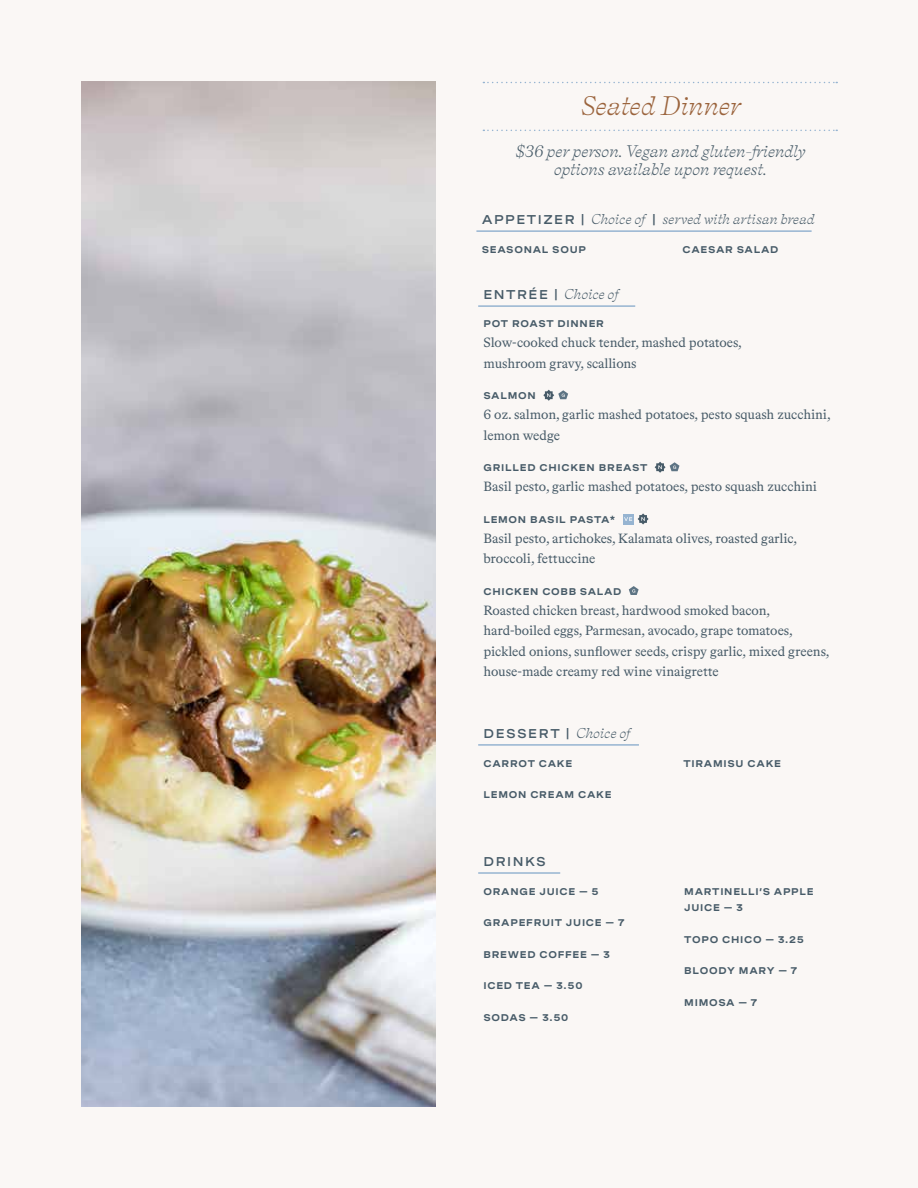
<style>
.page{position:relative;width:918px;height:1188px;background:#faf7f5}
.page>*{position:absolute;margin:0;border:0;box-sizing:border-box;transform-origin:0 0}
.t1{font:italic 24px "Self Modern";color:#9b643d}
.t2{font:italic 15px/18px "Self Modern";color:#475b68;text-align:center}
.t3{font:13.5px/20.2px "Bradford LL";color:#475b68}
.t4{font:italic 12.75px "Self Modern";letter-spacing:.01em;color:#475b68}
.t5{font:600 12.75px "Spezia Extended";letter-spacing:.115em;color:#475b68}
.t6{font:700 9.75px/16.5px "Spezia Extended";letter-spacing:.075em;color:#475b68}
.s1{font-family:"Spezia Extended";font-weight:600;font-style:normal}
.s2{font-family:"Self Modern";font-weight:400;font-style:italic}
</style>
<div class="page">
<svg style="left:483px;top:130px;width:354px;height:1px"></svg>
<svg style="left:483px;top:82px;width:354px;height:1px"></svg>
<hr style="left:476px;top:230px;width:336px;height:2px;background:#96b4d1">
<hr style="left:478px;top:744px;width:161px;height:2px;background:#96b4d1">
<svg style="left:543px;top:390px;width:25px;height:11px"></svg>
<svg style="left:655px;top:462px;width:24px;height:11px"></svg>
<div style="left:623px;top:514px;width:11px;height:10px;background:#96b4d1"></div>
<svg style="left:624px;top:517px;width:8px;height:4px"></svg>
<svg style="left:638px;top:513px;width:11px;height:11px"></svg>
<svg style="left:629px;top:586px;width:10px;height:9px"></svg>
<hr style="left:478px;top:305px;width:157px;height:2px;background:#96b4d1">
<img style="left:81px;top:81px;width:354px;height:1026px">
<hr style="left:478px;top:872px;width:82px;height:2px;background:#96b4d1">
<h1 class="t1" style="left:580px;top:87px;width:162px">Seated Dinner</h1>
<p class="t2" style="left:515px;top:142px;width:291px">$36 per person. Vegan and gluten-friendly options available upon request.</p>
<p class="t4" style="left:482px;top:209px;width:334px"><span class="s1">APPETIZER |</span> Choice of <span class="s1">|</span> served with artisan bread</p>
<p class="t6" style="left:482px;top:241px;width:106px">SEASONAL SOUP</p>
<p class="t6" style="left:682px;top:241px;width:98px">CAESAR SALAD</p>
<p class="t4" style="left:483px;top:284px;width:136px"><span class="s1">ENTRÉE |</span> Choice of</p>
<p class="t6" style="left:483px;top:316px;width:122px">POT ROAST DINNER</p>
<p class="t3" style="left:483px;top:332px;width:260px">Slow-cooked chuck tender, mashed potatoes, mushroom gravy, scallions</p>
<p class="t6" style="left:483px;top:388px;width:54px">SALMON</p>
<p class="t3" style="left:483px;top:404px;width:349px">6 oz. salmon, garlic mashed potatoes, pesto squash zucchini, lemon wedge</p>
<p class="t6" style="left:483px;top:460px;width:165px">GRILLED CHICKEN BREAST</p>
<p class="t3" style="left:483px;top:476px;width:335px">Basil pesto, garlic mashed potatoes, pesto squash zucchini</p>
<p class="t6" style="left:483px;top:511px;width:133px">LEMON BASIL PASTA*</p>
<p class="t3" style="left:483px;top:528px;width:315px">Basil pesto, artichokes, Kalamata olives, roasted garlic, broccoli, fettuccine</p>
<p class="t6" style="left:483px;top:583px;width:140px">CHICKEN COBB SALAD</p>
<p class="t3" style="left:483px;top:600px;width:348px">Roasted chicken breast, hardwood smoked bacon, hard-boiled eggs, Parmesan, avocado, grape tomatoes, pickled onions, sunflower seeds, crispy garlic, mixed greens, house-made creamy red wine vinaigrette</p>
<p class="t5" style="left:483px;top:724px;width:148px">DESSERT | <span class="s2">Choice of</span></p>
<p class="t6" style="left:483px;top:755px;width:90px">CARROT CAKE</p>
<p class="t6" style="left:483px;top:786px;width:130px">LEMON CREAM CAKE</p>
<p class="t5" style="left:483px;top:852px;width:64px">DRINKS</p>
<p class="t6" style="left:483px;top:883px;width:117px">ORANGE JUICE — 5</p>
<p class="t6" style="left:483px;top:914px;width:142px">GRAPEFRUIT JUICE — 7</p>
<p class="t6" style="left:483px;top:946px;width:128px">BREWED COFFEE — 3</p>
<p class="t6" style="left:483px;top:977px;width:101px">ICED TEA — 3.50</p>
<p class="t6" style="left:483px;top:1009px;width:87px">SODAS — 3.50</p>
<p class="t6" style="left:683px;top:755px;width:99px">TIRAMISU CAKE</p>
<p class="t6" style="left:684px;top:883px;width:131px">MARTINELLI’S APPLE<br>JUICE — 3</p>
<p class="t6" style="left:684px;top:931px;width:121px">TOPO CHICO — 3.25</p>
<p class="t6" style="left:684px;top:962px;width:115px">BLOODY MARY — 7</p>
<p class="t6" style="left:684px;top:994px;width:74px">MIMOSA — 7</p>
</div>
